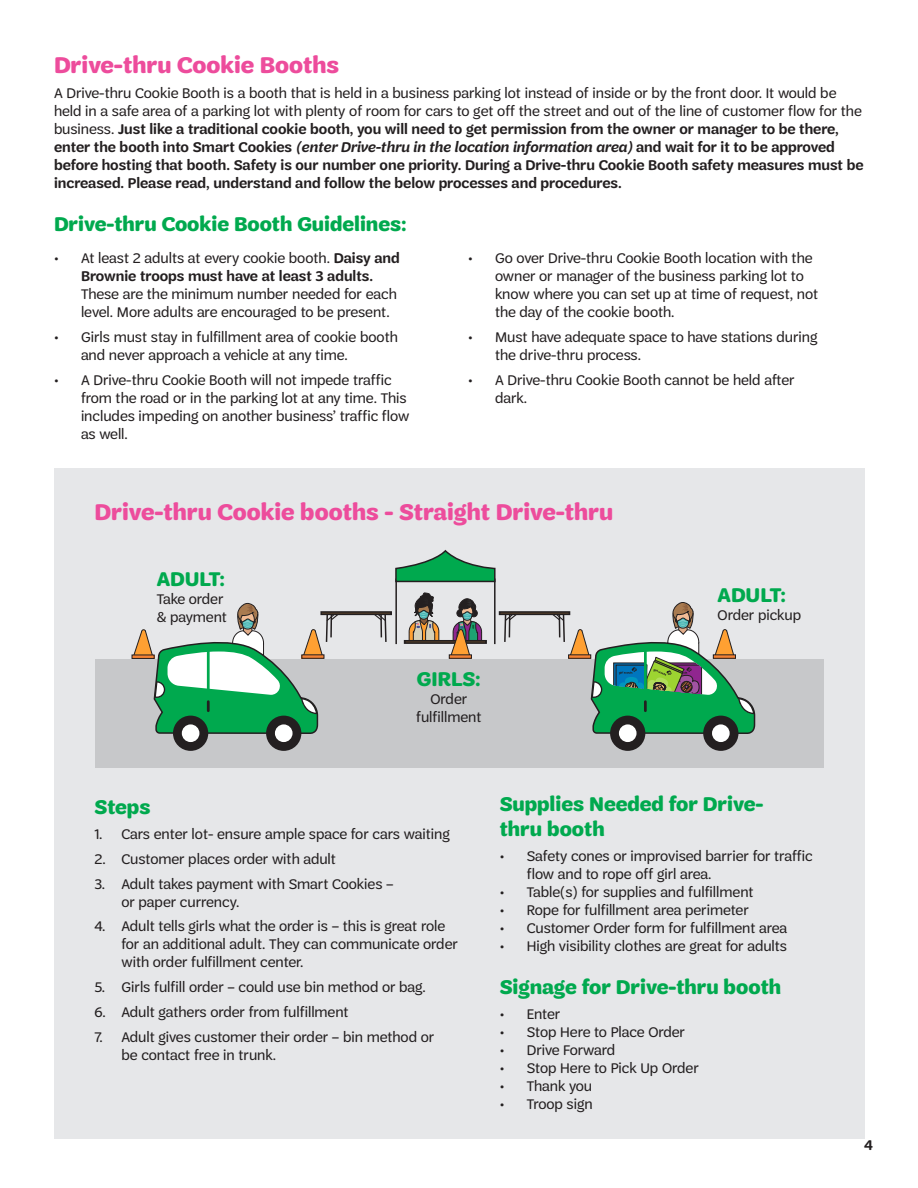
<style>
.page{position:relative;width:918px;height:1188px;background:#fff}
.page>*{position:absolute;margin:0;border:0;box-sizing:border-box;transform-origin:0 0}
.t1{font:700 24px "Trefoil Sans";color:#ed4c9c}
.t2{font:700 21px/25.2px "Trefoil Sans";color:#00a94e}
.t3{font:15px/18px "Trefoil Sans";color:#231f20}
.t4{font:600 15px/18px "Trefoil Sans";color:#231f20}
.s1{font-weight:400}
.s2{font-style:italic}
.s3{font-weight:600}
</style>
<div class="page">
<svg style="left:54px;top:468px;width:811px;height:671px;background:#d8dedc"></svg>
<p class="t1" style="left:54px;top:52px;width:287px">Drive-thru Cookie Booths</p>
<p class="t4" style="left:54px;top:84px;width:811px"><span class="s1">A Drive-thru Cookie Booth is a booth that is held in a business parking lot instead of inside or by the front door. It would be held in a safe area of a parking lot with plenty of room for cars to get off the street and out of the line of customer flow for the business.</span> Just like a traditional cookie booth, you will need to get permission from the owner or manager to be there, enter the booth into Smart Cookies <span class="s2">(enter Drive-thru in the location information area)</span> and wait for it to be approved before hosting that booth. Safety is our number one priority. During a Drive-thru Cookie Booth safety measures must be increased. Please read, understand and follow the below processes and procedures.</p>
<p class="t2" style="left:54px;top:212px;width:354px">Drive-thru Cookie Booth Guidelines:</p>
<p class="t3" style="left:81px;top:249px;width:320px;text-indent:-27px">• At least 2 adults at every cookie booth. <span class="s3">Daisy and Brownie troops must have at least 3 adults.<br></span>These are the minimum number needed for each level. More adults are encouraged to be present.</p>
<p class="t3" style="left:81px;top:328px;width:318px;text-indent:-27px">• Girls must stay in fulfillment area of cookie booth and never approach a vehicle at any time.</p>
<p class="t3" style="left:81px;top:371px;width:330px;text-indent:-27px">• A Drive-thru Cookie Booth will not impede traffic from the road or in the parking lot at any time. This includes impeding on another business’ traffic flow as well.</p>
<p class="t3" style="left:495px;top:249px;width:325px;text-indent:-27px">• Go over Drive-thru Cookie Booth location with the owner or manager of the business parking lot to know where you can set up at time of request, not the day of the cookie booth.</p>
<p class="t3" style="left:495px;top:328px;width:324px;text-indent:-27px">• Must have adequate space to have stations during the drive-thru process.</p>
<p class="t3" style="left:495px;top:371px;width:301px;text-indent:-27px">• A Drive-thru Cookie Booth cannot be held after dark.</p>
<p class="t1" style="left:94px;top:499px;width:520px">Drive-thru Cookie booths - Straight Drive-thru</p>
<p class="t2" style="left:157px;top:566px;width:70px">ADULT:</p>
<p class="t3" style="left:157px;top:590px;width:68px">Take order</p>
<p class="t3" style="left:157px;top:608px;width:72px">&amp; payment</p>
<p class="t2" style="left:417px;top:667px;width:65px">GIRLS:</p>
<p class="t3" style="left:431px;top:690px;width:38px">Order</p>
<p class="t3" style="left:416px;top:708px;width:67px">fulfillment</p>
<p class="t2" style="left:718px;top:583px;width:70px">ADULT:</p>
<p class="t3" style="left:718px;top:606px;width:85px">Order pickup</p>
<p class="t2" style="left:94px;top:795px;width:57px">Steps</p>
<p class="t3" style="left:94px;top:825px;width:357px">1. Cars enter lot- ensure ample space for cars waiting</p>
<p class="t3" style="left:94px;top:850px;width:243px">2. Customer places order with adult</p>
<p class="t3" style="left:122px;top:875px;width:274px;text-indent:-27px">3. Adult takes payment with Smart Cookies – or paper currency.</p>
<p class="t3" style="left:122px;top:917px;width:338px;text-indent:-27px">4. Adult tells girls what the order is – this is great role for an additional adult. They can communicate order</p>
<p class="t3" style="left:122px;top:953px;width:184px">with order fulfillment center.</p>
<p class="t3" style="left:94px;top:978px;width:333px">5. Girls fulfill order – could use bin method or bag.</p>
<p class="t3" style="left:94px;top:1003px;width:256px">6. Adult gathers order from fulfillment</p>
<p class="t3" style="left:122px;top:1028px;width:314px;text-indent:-27px">7. Adult gives customer their order – bin method or be contact free in trunk.</p>
<p class="t2" style="left:500px;top:792px;width:265px">Supplies Needed for Drive&shy;thru booth</p>
<p class="t3" style="left:527px;top:847px;width:288px;text-indent:-27px">• Safety cones or improvised barrier for traffic flow and to rope off girl area.</p>
<p class="t3" style="left:500px;top:883px;width:255px">• Table(s) for supplies and fulfillment</p>
<p class="t3" style="left:500px;top:901px;width:251px">• Rope for fulfillment area perimeter</p>
<p class="t3" style="left:500px;top:919px;width:289px">• Customer Order form for fulfillment area</p>
<p class="t3" style="left:500px;top:937px;width:289px">• High visibility clothes are great for adults</p>
<p class="t2" style="left:500px;top:975px;width:283px">Signage for Drive-thru booth</p>
<p class="t3" style="left:500px;top:1005px;width:62px">• Enter</p>
<p class="t3" style="left:500px;top:1023px;width:187px">• Stop Here to Place Order</p>
<p class="t3" style="left:500px;top:1041px;width:117px">• Drive Forward</p>
<p class="t3" style="left:500px;top:1059px;width:201px">• Stop Here to Pick Up Order</p>
<p class="t3" style="left:500px;top:1077px;width:94px">• Thank you</p>
<p class="t3" style="left:500px;top:1095px;width:94px">• Troop sign</p>
<p class="t4" style="left:864px;top:1136px;width:10px">4</p>
</div>
